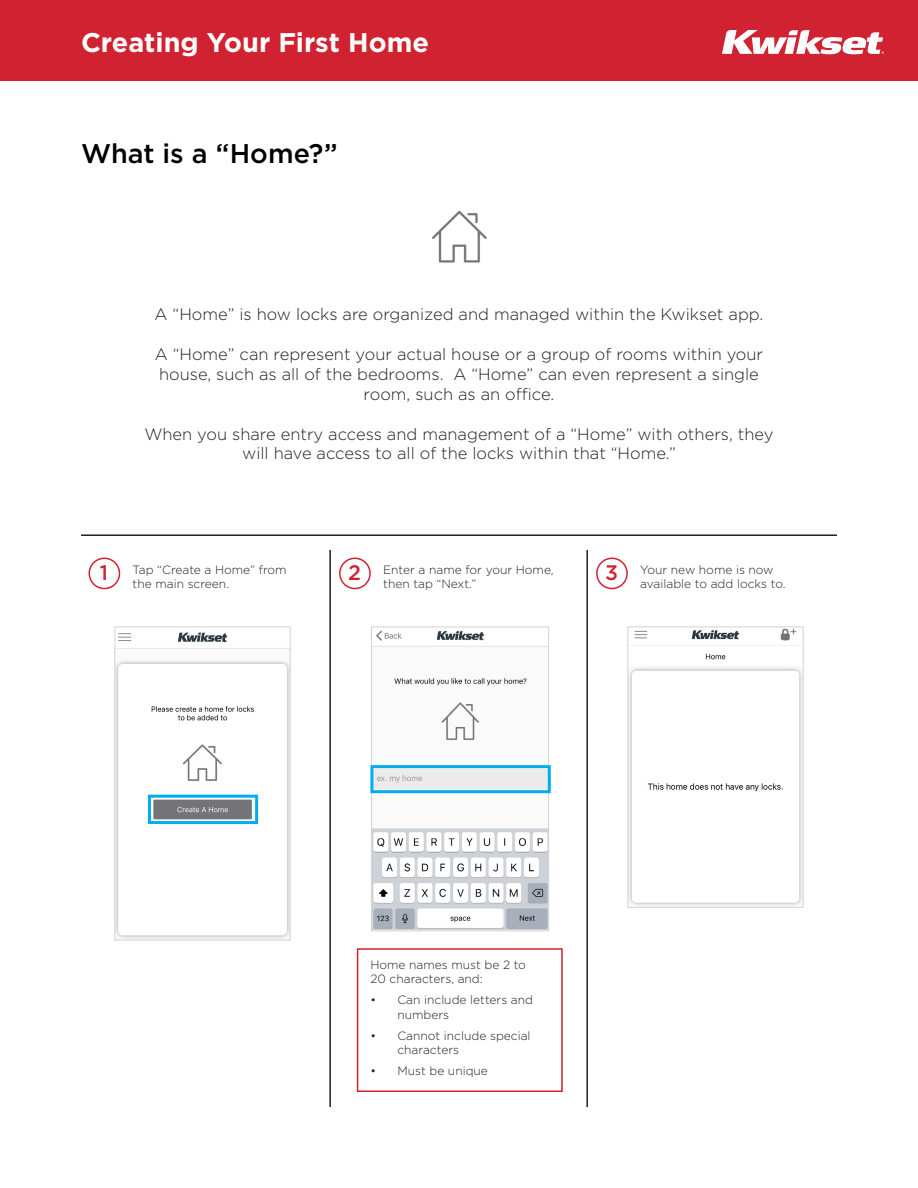
<style>
.page{position:relative;width:918px;height:1188px;background:#fff}
.page>*{position:absolute;margin:0;border:0;box-sizing:border-box;transform-origin:0 0}
.t1{font:700 27px "Gotham";color:#fff}
.t2{font:500 27px "Gotham";color:#000001}
.t3{font:500 21px "Gotham";color:#d12231}
.t4{font:300 16.5px/19.8px "Gotham";color:#231f20;text-align:center}
.t5{font:300 12px/14.4px "Gotham";color:#231f20}
</style>
<div class="page">
<div style="left:0;top:0;width:918px;height:81px;background:#d12231"></div>
<hr style="left:81px;top:534px;width:756px;height:2px;background:#231f20">
<hr style="left:329px;top:550px;width:2px;height:557px;background:#231f20">
<hr style="left:586px;top:550px;width:2px;height:557px;background:#231f20">
<div style="left:89px;top:558px;width:31px;height:31px;border:2px solid #d12231;border-radius:50%"></div>
<div style="left:339px;top:558px;width:32px;height:31px;border:2px solid #d12231;border-radius:50%"></div>
<div style="left:596px;top:558px;width:32px;height:31px;border:2px solid #d12231;border-radius:50%"></div>
<div style="left:357px;top:948px;width:206px;height:144px;border:2px solid #d1232a"></div>
<img style="left:373px;top:630px;width:174px;height:299px">
<div style="left:371px;top:627px;width:178px;height:304px;border:1px solid #d1d2d4"></div>
<img style="left:629px;top:629px;width:173px;height:277px">
<div style="left:627px;top:627px;width:177px;height:281px;border:1px solid #d1d2d4"></div>
<img style="left:116px;top:632px;width:173px;height:306px">
<div style="left:114px;top:627px;width:177px;height:313px;border:1px solid #d1d2d4"></div>
<div style="left:148px;top:795px;width:110px;height:29px;border:3px solid #00aeef"></div>
<div style="left:370px;top:765px;width:181px;height:28px;border:3px solid #00aeef"></div>
<img style="left:432px;top:210px;width:55px;height:53px">
<svg style="left:722px;top:30px;width:162px;height:24px"></svg>
<h1 class="t1" style="left:81px;top:25px;width:350px">Creating Your First Home</h1>
<h1 class="t2" style="left:81px;top:136px;width:258px">What is a “Home?”</h1>
<p class="t4" style="left:155px;top:304px;width:610px">A “Home” is how locks are organized and managed within the Kwikset app.</p>
<p class="t4" style="left:155px;top:344px;width:610px">A “Home” can represent your actual house or a group of rooms within your house, such as all of the bedrooms. A “Home” can even represent a single room, such as an office.</p>
<p class="t4" style="left:144px;top:423px;width:631px">When you share entry access and management of a “Home” with others, they will have access to all of the locks within that “Home.”</p>
<p class="t3" style="left:100px;top:559px;width:10px">1</p>
<p class="t5" style="left:383px;top:562px;width:172px">Enter a name for your Home, then tap “Next.”</p>
<p class="t5" style="left:133px;top:562px;width:156px">Tap “Create a Home” from the main screen.</p>
<p class="t3" style="left:348px;top:559px;width:14px">2</p>
<p class="t5" style="left:640px;top:562px;width:147px">Your new home is now available to add locks to.</p>
<p class="t3" style="left:605px;top:559px;width:14px">3</p>
<p class="t5" style="left:370px;top:957px;width:157px">Home names must be 2 to<br>20 characters, and:</p>
<p class="t5" style="left:397px;top:992px;width:137px;text-indent:-27px">• Can include letters and numbers</p>
<p class="t5" style="left:397px;top:1028px;width:135px;text-indent:-27px">• Cannot include special characters</p>
<p class="t5" style="left:370px;top:1064px;width:119px">• Must be unique</p>
</div>
